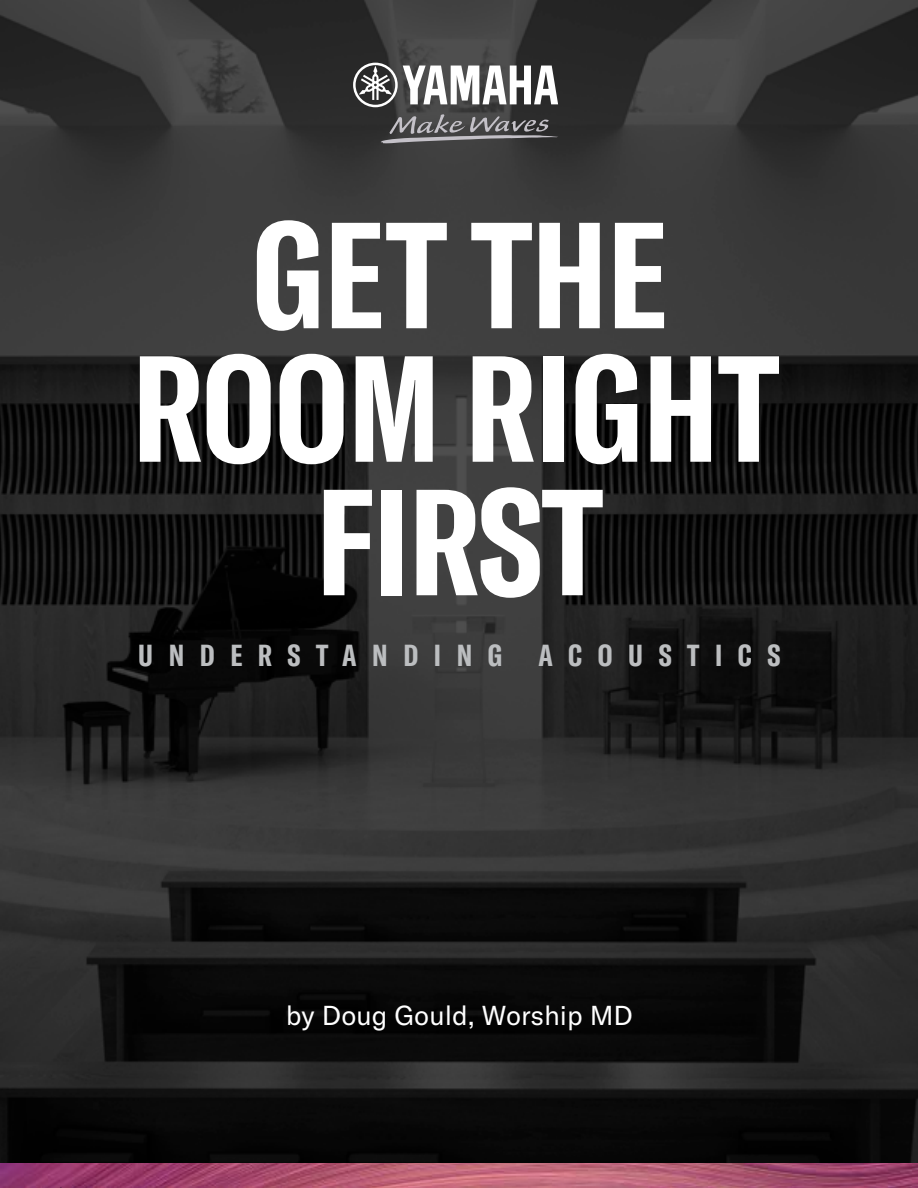
<style>
.page{position:relative;width:918px;height:1188px;background:#fff}
.page>*{position:absolute;margin:0;border:0;box-sizing:border-box;transform-origin:0 0}
.t1{font:700 extra-condensed 148.5px/133.5px "GT America Y";color:#fff;text-align:center}
.t2{font:700 extra-condensed 30px "GT America Y";letter-spacing:.52em;color:#bcbec0}
.t3{font:27px "GT America Y";color:#fff}
</style>
<div class="page">
<img style="left:0;top:0;width:918px;height:1188px">
<svg style="left:353px;top:63px;width:205px;height:44px"></svg>
<svg style="left:380px;top:114px;width:179px;height:30px;background:#5d5c5e"></svg>
<h1 class="t1" style="left:132px;top:208px;width:648px">GET THE<br>ROOM RIGHT<br>FIRST</h1>
<p class="t2" style="left:138px;top:637px;width:644px">UNDERSTANDING ACOUSTICS</p>
<p class="t3" style="left:286px;top:1000px;width:348px">by Doug Gould, Worship MD</p>
</div>
